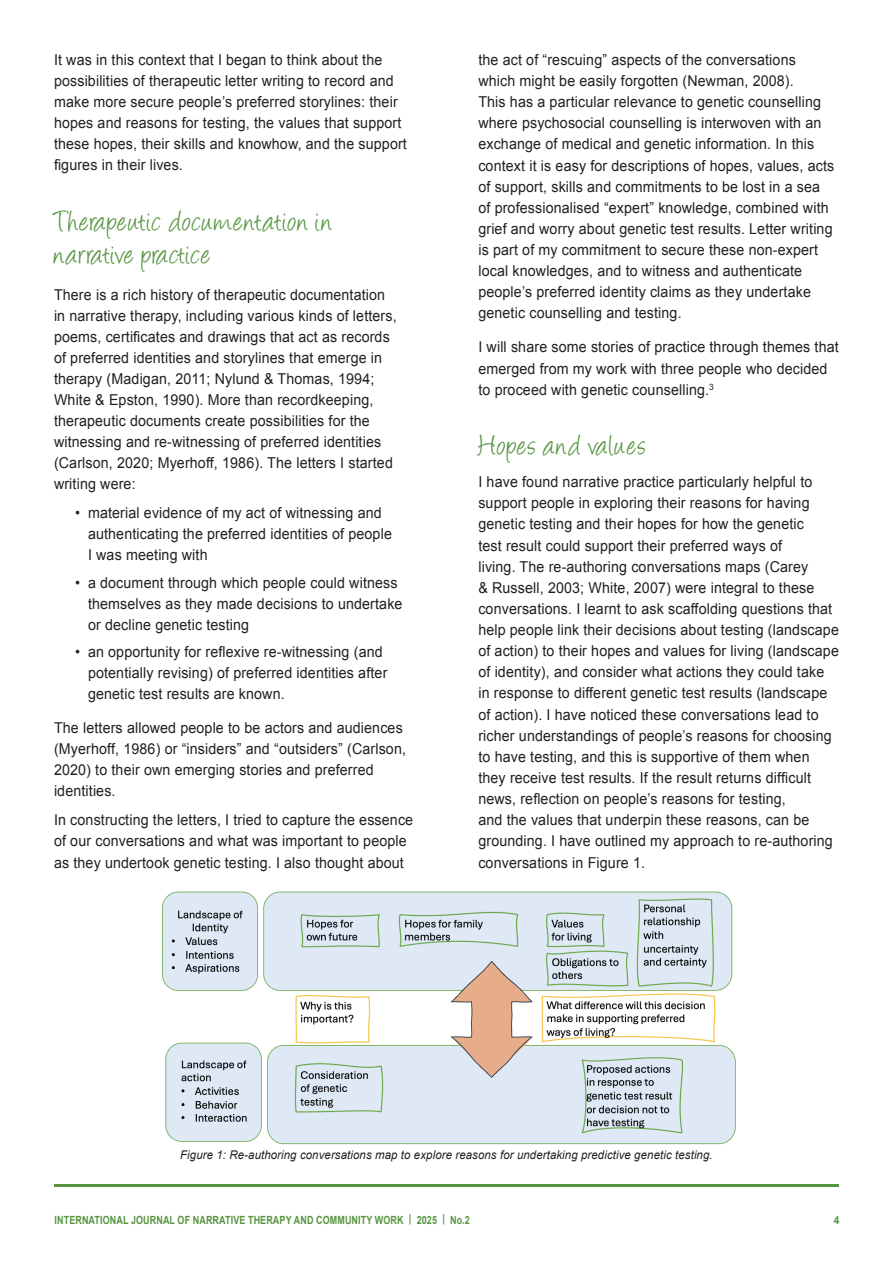
<style>
.page{position:relative;width:893px;height:1263px;background:#fff}
.page>*{position:absolute;margin:0;border:0;box-sizing:border-box;transform-origin:0 0}
.Heading_1{font:33px/33px "Angelina";letter-spacing:.03em;color:#579541;scale:.9 1}
.Heading_1-2{font:33px "Angelina";letter-spacing:.065em;color:#579541;scale:.9 1}
.Paragraph{font:15px/21.1px "Arial";letter-spacing:.01em;color:#231f20;scale:.95 1}
.Figure_caption{font:italic 12px "Arial";letter-spacing:.01em;color:#231f20;scale:.95 1}
.t1{font:700 11.25px "Arial";letter-spacing:.01em;color:#579541;scale:.8 1}
.t2{font:700 11.25px "Arial";letter-spacing:.01em;color:#579541;scale:.9 1}
</style>
<div class="page">
<hr style="left:54px;top:1184px;width:785px;height:2px;background:#579541">
<img style="left:162px;top:891px;width:574px;height:254px">
<p class="Paragraph" style="left:54px;top:49px;width:373px">It was in this context that I began to think about the possibilities of therapeutic letter writing to record and make more secure people’s preferred storylines: their hopes and reasons for testing, the values that support these hopes, their skills and knowhow, and the support figures in their lives.</p>
<p class="Heading_1" style="left:54px;top:208px;width:310px">Therapeutic documentation in narrative practice</p>
<p class="Paragraph" style="left:54px;top:284px;width:362px">There is a rich history of therapeutic documentation in narrative therapy, including various kinds of letters, poems, certificates and drawings that act as records of preferred identities and storylines that emerge in therapy (Madigan, 2011; Nylund &amp; Thomas, 1994; White &amp; Epston, 1990). More than recordkeeping, therapeutic documents create possibilities for the witnessing and re-witnessing of preferred identities (Carlson, 2020; Myerhoff, 1986). The letters I started writing were:</p>
<p class="Paragraph" style="left:88px;top:503px;width:321px;text-indent:-13px">• material evidence of my act of witnessing and authenticating the preferred identities of people<br>I was meeting with</p>
<p class="Paragraph" style="left:88px;top:572px;width:333px;text-indent:-13px">• a document through which people could witness themselves as they made decisions to undertake or decline genetic testing</p>
<p class="Paragraph" style="left:88px;top:641px;width:317px;text-indent:-13px">• an opportunity for reflexive re-witnessing (and potentially revising) of preferred identities after genetic test results are known.</p>
<p class="Paragraph" style="left:54px;top:717px;width:372px">The letters allowed people to be actors and audiences (Myerhoff, 1986) or “insiders” and “outsiders” (Carlson, 2020) to their own emerging stories and preferred identities.</p>
<p class="Paragraph" style="left:54px;top:810px;width:380px">In constructing the letters, I tried to capture the essence of our conversations and what was important to people as they undertook genetic testing. I also thought about</p>
<p class="Paragraph" style="left:478px;top:49px;width:376px">the act of “rescuing” aspects of the conversations which might be easily forgotten (Newman, 2008).<br>This has a particular relevance to genetic counselling where psychosocial counselling is interwoven with an exchange of medical and genetic information. In this context it is easy for descriptions of hopes, values, acts of support, skills and commitments to be lost in a sea of professionalised “expert” knowledge, combined with grief and worry about genetic test results. Letter writing is part of my commitment to secure these non-expert local knowledges, and to witness and authenticate people’s preferred identity claims as they undertake genetic counselling and testing.</p>
<p class="Paragraph" style="left:478px;top:337px;width:381px">I will share some stories of practice through themes that emerged from my work with three people who decided to proceed with genetic counselling.<sup>3</sup></p>
<p class="Heading_1-2" style="left:478px;top:432px;width:188px">Hopes and values</p>
<p class="Paragraph" style="left:478px;top:471px;width:381px">I have found narrative practice particularly helpful to support people in exploring their reasons for having genetic testing and their hopes for how the genetic<br>test result could support their preferred ways of<br>living. The re-authoring conversations maps (Carey<br>&amp; Russell, 2003; White, 2007) were integral to these conversations. I learnt to ask scaffolding questions that help people link their decisions about testing (landscape of action) to their hopes and values for living (landscape of identity), and consider what actions they could take in response to different genetic test results (landscape of action). I have noticed these conversations lead to richer understandings of people’s reasons for choosing to have testing, and this is supportive of them when they receive test results. If the result returns difficult news, reflection on people’s reasons for testing,<br>and the values that underpin these reasons, can be grounding. I have outlined my approach to re-authoring conversations in Figure 1.</p>
<p class="Figure_caption" style="left:180px;top:1147px;width:562px">Figure 1: Re-authoring conversations map to explore reasons for undertaking predictive genetic testing.</p>
<p class="t1" style="left:55px;top:1212px;width:521px">INTERNATIONAL JOURNAL OF NARRATIVE THERAPY AND COMMUNITY WORK | 2025 | No.2</p>
<p class="t2" style="left:834px;top:1212px;width:8px">4</p>
</div>
